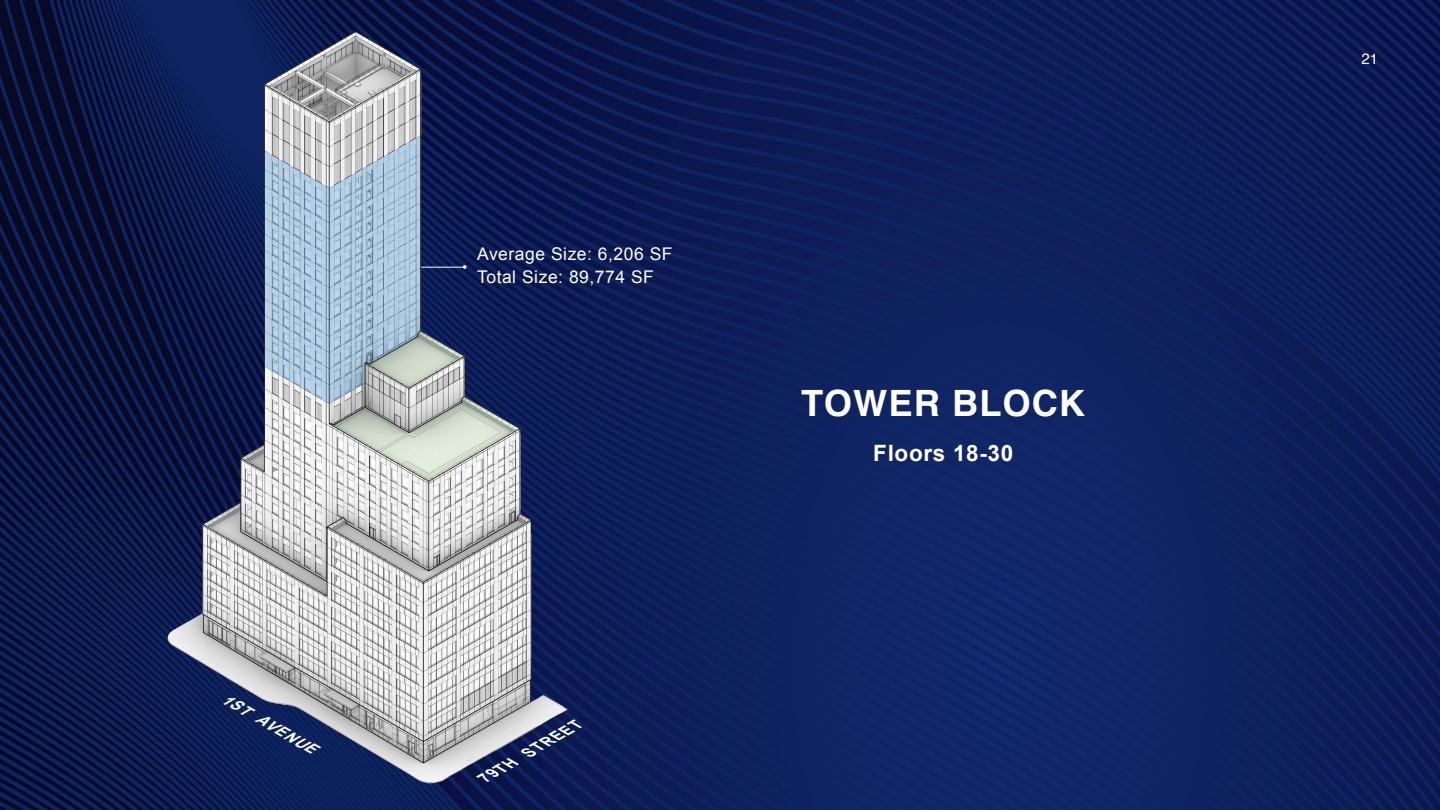
<style>
.page{position:relative;width:1440px;height:810px;background:#fff}
.page>*{position:absolute;margin:0;border:0;box-sizing:border-box;transform-origin:0 0}
.Lead_in_Headers{font:700 36.25px "Helvetica";letter-spacing:.03em;color:#fff}
.Body_Copy{font:700 22.5px "Arial";letter-spacing:.03em;color:#fff}
.Body_Copy-2{font:17.5px/22.5px "Arial";letter-spacing:.03em;color:#fff}
.Body_Copy-3{font:italic 700 15px "Arial";color:#fff}
.t1{font:15px "Helvetica";color:#fff}
</style>
<div class="page">
<img style="left:0;top:0;width:1440px;height:810px">
<img style="left:164px;top:22px;width:409px;height:766px">
<p class="Body_Copy-3" style="left:228px;top:688px;width:107px;rotate:30deg">1ST AVENUE</p>
<p class="Body_Copy-2" style="left:477px;top:243px;width:197px">Average Size: 6,206 SF<br>Total Size: 89,774 SF</p>
<p class="Body_Copy-3" style="left:479px;top:770px;width:116px;rotate:-30deg">79TH STREET</p>
<p class="Lead_in_Headers" style="left:801px;top:381px;width:286px">TOWER BLOCK</p>
<p class="Body_Copy" style="left:873px;top:439px;width:141px">Floors 18-30</p>
<p class="t1" style="left:1362px;top:47px;width:18px">21</p>
</div>
